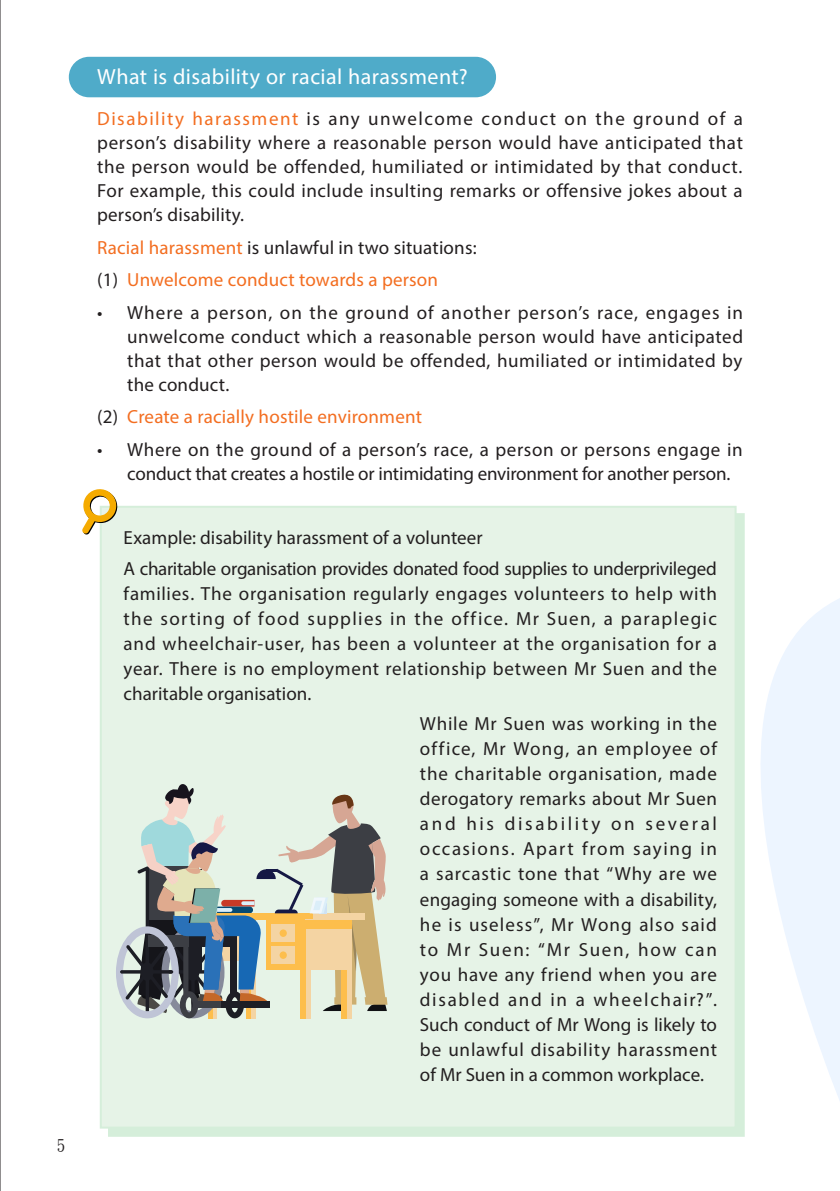
<style>
.page{position:relative;width:840px;height:1191px;background:#fff}
.page>*{position:absolute;margin:0;border:0;box-sizing:border-box;transform-origin:0 0}
.title_engg{font:22px "Myriad Pro";letter-spacing:.02em;color:#fff}
.t1{font:19px/25px "Myriad Pro";letter-spacing:.01em;color:#231f20;text-align:justify}
.t2{font:19px/24px "Myriad Pro";letter-spacing:-.01em;color:#231f20}
.t3{font:19px "Myriad Pro";letter-spacing:.01em;color:#f36e21}
.t4{font:17px "DF Kai Shu SB Estd BF";color:#231f20}
.s1{color:#f36e21}
.s2{color:#231f20}
</style>
<div class="page">
<div style="left:69px;top:57px;width:427px;height:40px;background:#4fabc9;border-radius:20px"></div>
<div style="left:100px;top:506px;width:636px;height:622px;background:#e6f3e7;border:2px solid #d5eeda"></div>
<svg style="left:82px;top:489px;width:37px;height:46px"></svg>
<svg style="left:116px;top:784px;width:271px;height:234px"></svg>
<hr style="left:0;top:0;width:1px;height:1191px;background:#231f20">
<svg style="left:650px;top:506px;width:189px;height:631px"></svg>
<p class="t4" style="left:57px;top:1137px;width:10px">5</p>
<p class="title_engg" style="left:97px;top:63px;width:372px">What is disability or racial harassment?</p>
<p class="t1" style="left:97px;top:106px;width:647px;line-height:24px"><span class="s1">Disability harassment</span> is any unwelcome conduct on the ground of a person’s disability where a reasonable person would have anticipated that the person would be offended, humiliated or intimidated by that conduct.<br>For example, this could include insulting remarks or offensive jokes about a person’s disability.</p>
<p class="t1" style="left:97px;top:234px;width:381px"><span class="s1">Racial harassment</span> is unlawful in two situations:</p>
<p class="t3" style="left:97px;top:268px;width:342px"><span class="s2">(1)</span> Unwelcome conduct towards a person</p>
<p class="t1" style="left:127px;top:300px;width:617px;line-height:24px;text-indent:-30px">• Where a person, on the ground of another person’s race, engages in unwelcome conduct which a reasonable person would have anticipated that that other person would be offended, humiliated or intimidated by the conduct.</p>
<p class="t3" style="left:97px;top:405px;width:326px"><span class="s2">(2)</span> Create a racially hostile environment</p>
<p class="t2" style="left:127px;top:437px;width:616px;text-indent:-30px">• Where on the ground of a person’s race, a person or persons engage in conduct that creates a hostile or intimidating environment for another person.</p>
<p class="t1" style="left:123px;top:525px;width:360px">Example: disability harassment of a volunteer</p>
<p class="t1" style="left:123px;top:555px;width:594px">A charitable organisation provides donated food supplies to underprivileged families. The organisation regularly engages volunteers to help with the sorting of food supplies in the office. Mr Suen, a paraplegic and wheelchair-user, has been a volunteer at the organisation for a year. There is no employment relationship between Mr Suen and the charitable organisation.</p>
<p class="t1" style="left:419px;top:711px;width:298px">While Mr Suen was working in the office, Mr Wong, an employee of the charitable organisation, made derogatory remarks about Mr Suen and his disability on several occasions. Apart from saying in a sarcastic tone that “Why are we engaging someone with a disability, he is useless”, Mr Wong also said to Mr Suen: “Mr Suen, how can you have any friend when you are disabled and in a wheelchair?”.<br>Such conduct of Mr Wong is likely to be unlawful disability harassment of Mr Suen in a common workplace.</p>
</div>
